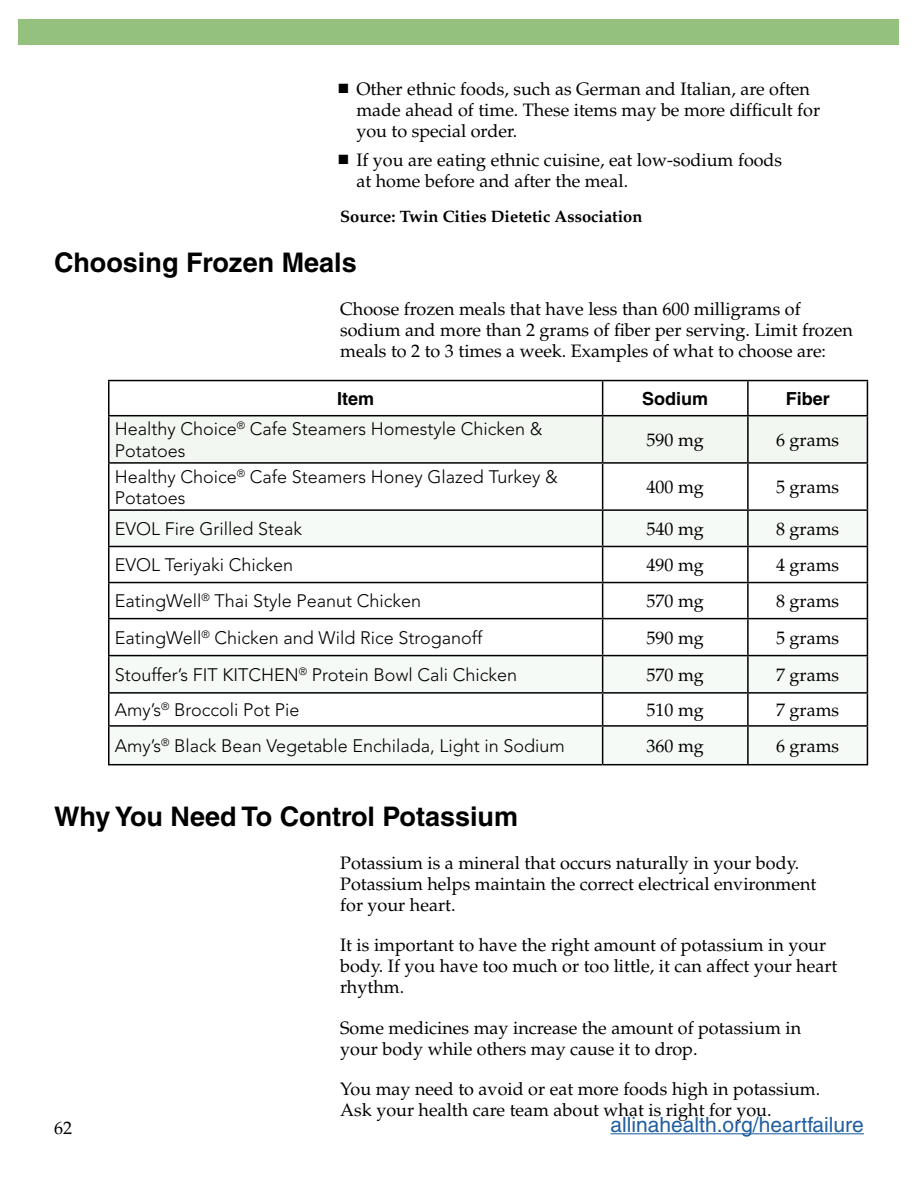
<style>
.page{position:relative;width:918px;height:1188px;background:#fff}
.page>*{position:absolute;margin:0;border:0;box-sizing:border-box;transform-origin:0 0}
.t1{font:700 27px "Helvetica";color:#000}
.t2{font:21px "Helvetica";color:#215e9e}
.t3{font:18px/21px "Palatino";color:#000}
.t4{font:300 18px/21.6px "Avenir LT Std";color:#000}
.t5{font:700 18px "Helvetica";color:#000}
.t6{font:700 16.5px "Palatino";color:#000}
</style>
<div class="page">
<div style="left:19px;top:19px;width:880px;height:26px;background:#94c27e"></div>
<div style="left:110px;top:416px;width:757px;height:46px;background:#f3f7f1"></div>
<svg style="left:110px;top:511px;width:757px;height:253px"></svg>
<hr style="left:108px;top:380px;width:495px;height:1px;background:#000">
<hr style="left:108px;top:381px;width:2px;height:34px;background:#000">
<hr style="left:603px;top:380px;width:145px;height:1px;background:#000">
<hr style="left:602px;top:381px;width:1px;height:34px;background:#000">
<hr style="left:748px;top:380px;width:120px;height:1px;background:#000">
<hr style="left:747px;top:381px;width:2px;height:34px;background:#000">
<hr style="left:867px;top:381px;width:1px;height:34px;background:#000">
<hr style="left:108px;top:415px;width:495px;height:1px;background:#000">
<hr style="left:108px;top:416px;width:2px;height:46px;background:#000">
<hr style="left:603px;top:415px;width:145px;height:1px;background:#000">
<hr style="left:602px;top:416px;width:1px;height:46px;background:#000">
<hr style="left:748px;top:415px;width:120px;height:1px;background:#000">
<hr style="left:747px;top:416px;width:2px;height:46px;background:#000">
<hr style="left:867px;top:416px;width:1px;height:46px;background:#000">
<hr style="left:108px;top:462px;width:495px;height:2px;background:#000">
<hr style="left:108px;top:464px;width:2px;height:45px;background:#000">
<hr style="left:603px;top:462px;width:145px;height:2px;background:#000">
<hr style="left:602px;top:464px;width:1px;height:45px;background:#000">
<hr style="left:748px;top:462px;width:120px;height:2px;background:#000">
<hr style="left:747px;top:464px;width:2px;height:45px;background:#000">
<hr style="left:867px;top:464px;width:1px;height:45px;background:#000">
<hr style="left:108px;top:509px;width:495px;height:2px;background:#000">
<hr style="left:108px;top:511px;width:2px;height:35px;background:#000">
<hr style="left:603px;top:509px;width:145px;height:2px;background:#000">
<hr style="left:602px;top:511px;width:1px;height:35px;background:#000">
<hr style="left:748px;top:509px;width:120px;height:2px;background:#000">
<hr style="left:747px;top:511px;width:2px;height:35px;background:#000">
<hr style="left:867px;top:511px;width:1px;height:35px;background:#000">
<hr style="left:108px;top:546px;width:495px;height:1px;background:#000">
<hr style="left:108px;top:547px;width:2px;height:35px;background:#000">
<hr style="left:603px;top:546px;width:145px;height:1px;background:#000">
<hr style="left:602px;top:547px;width:1px;height:35px;background:#000">
<hr style="left:748px;top:546px;width:120px;height:1px;background:#000">
<hr style="left:747px;top:547px;width:2px;height:35px;background:#000">
<hr style="left:867px;top:547px;width:1px;height:35px;background:#000">
<hr style="left:108px;top:582px;width:495px;height:1px;background:#000">
<hr style="left:108px;top:583px;width:2px;height:35px;background:#000">
<hr style="left:603px;top:582px;width:145px;height:1px;background:#000">
<hr style="left:602px;top:583px;width:1px;height:35px;background:#000">
<hr style="left:748px;top:582px;width:120px;height:1px;background:#000">
<hr style="left:747px;top:583px;width:2px;height:35px;background:#000">
<hr style="left:867px;top:583px;width:1px;height:35px;background:#000">
<hr style="left:108px;top:618px;width:495px;height:1px;background:#000">
<hr style="left:108px;top:619px;width:2px;height:36px;background:#000">
<hr style="left:603px;top:618px;width:145px;height:1px;background:#000">
<hr style="left:602px;top:619px;width:1px;height:36px;background:#000">
<hr style="left:748px;top:618px;width:120px;height:1px;background:#000">
<hr style="left:747px;top:619px;width:2px;height:36px;background:#000">
<hr style="left:867px;top:619px;width:1px;height:36px;background:#000">
<hr style="left:108px;top:655px;width:495px;height:1px;background:#000">
<hr style="left:108px;top:656px;width:2px;height:36px;background:#000">
<hr style="left:603px;top:655px;width:145px;height:1px;background:#000">
<hr style="left:602px;top:656px;width:1px;height:36px;background:#000">
<hr style="left:748px;top:655px;width:120px;height:1px;background:#000">
<hr style="left:747px;top:656px;width:2px;height:36px;background:#000">
<hr style="left:867px;top:656px;width:1px;height:36px;background:#000">
<hr style="left:108px;top:692px;width:495px;height:2px;background:#000">
<hr style="left:108px;top:694px;width:2px;height:31px;background:#000">
<hr style="left:603px;top:692px;width:145px;height:2px;background:#000">
<hr style="left:602px;top:694px;width:1px;height:31px;background:#000">
<hr style="left:748px;top:692px;width:120px;height:2px;background:#000">
<hr style="left:747px;top:694px;width:2px;height:31px;background:#000">
<hr style="left:867px;top:694px;width:1px;height:31px;background:#000">
<hr style="left:108px;top:725px;width:495px;height:2px;background:#000">
<hr style="left:108px;top:727px;width:2px;height:37px;background:#000">
<hr style="left:603px;top:725px;width:145px;height:2px;background:#000">
<hr style="left:602px;top:727px;width:1px;height:37px;background:#000">
<hr style="left:748px;top:725px;width:120px;height:2px;background:#000">
<hr style="left:747px;top:727px;width:2px;height:37px;background:#000">
<hr style="left:867px;top:727px;width:1px;height:37px;background:#000">
<hr style="left:108px;top:764px;width:495px;height:1px;background:#000">
<hr style="left:603px;top:764px;width:145px;height:1px;background:#000">
<hr style="left:748px;top:764px;width:120px;height:1px;background:#000">
<hr style="left:611px;top:1133px;width:253px;height:1px;background:#215e9e">
<p class="t3" style="left:356px;top:78px;width:465px">Other ethnic foods, such as German and Italian, are often made ahead of time. These items may be more difficult for you to special order.</p>
<p class="t3" style="left:356px;top:150px;width:427px">If you are eating ethnic cuisine, eat low-sodium foods at home before and after the meal.</p>
<p class="t6" style="left:340px;top:207px;width:304px">Source: Twin Cities Dietetic Association</p>
<h1 class="t1" style="left:54px;top:246px;width:304px">Choosing Frozen Meals</h1>
<p class="t3" style="left:340px;top:298px;width:514px">Choose frozen meals that have less than 600 milligrams of sodium and more than 2 grams of fiber per serving. Limit frozen meals to 2 to 3 times a week. Examples of what to choose are:</p>
<p class="t5" style="left:337px;top:388px;width:39px">Item</p>
<p class="t5" style="left:642px;top:388px;width:68px">Sodium</p>
<p class="t5" style="left:786px;top:388px;width:46px">Fiber</p>
<p class="t4" style="left:115px;top:418px;width:429px">Healthy Choice<sup>®</sup> Cafe Steamers Homestyle Chicken &amp;<br>Potatoes</p>
<p class="t3" style="left:647px;top:430px;width:59px">590 mg</p>
<p class="t3" style="left:776px;top:430px;width:65px">6 grams</p>
<p class="t4" style="left:115px;top:466px;width:444px">Healthy Choice<sup>®</sup> Cafe Steamers Honey Glazed Turkey &amp;<br>Potatoes</p>
<p class="t3" style="left:647px;top:477px;width:59px">400 mg</p>
<p class="t3" style="left:776px;top:477px;width:65px">5 grams</p>
<p class="t4" style="left:115px;top:518px;width:189px">EVOL Fire Grilled Steak</p>
<p class="t3" style="left:647px;top:519px;width:59px">540 mg</p>
<p class="t3" style="left:776px;top:519px;width:65px">8 grams</p>
<p class="t4" style="left:115px;top:554px;width:180px">EVOL Teriyaki Chicken</p>
<p class="t3" style="left:647px;top:555px;width:59px">490 mg</p>
<p class="t3" style="left:776px;top:555px;width:65px">4 grams</p>
<p class="t4" style="left:115px;top:590px;width:308px">EatingWell<sup>®</sup> Thai Style Peanut Chicken</p>
<p class="t3" style="left:647px;top:591px;width:59px">570 mg</p>
<p class="t3" style="left:776px;top:591px;width:65px">8 grams</p>
<p class="t4" style="left:115px;top:627px;width:369px">EatingWell<sup>®</sup> Chicken and Wild Rice Stroganoff</p>
<p class="t3" style="left:647px;top:628px;width:59px">590 mg</p>
<p class="t3" style="left:776px;top:628px;width:65px">5 grams</p>
<p class="t4" style="left:115px;top:664px;width:404px">Stouffer’s FIT KITCHEN<sup>®</sup> Protein Bowl Cali Chicken</p>
<p class="t3" style="left:647px;top:665px;width:59px">570 mg</p>
<p class="t3" style="left:776px;top:665px;width:65px">7 grams</p>
<p class="t4" style="left:115px;top:699px;width:186px">Amy’s<sup>®</sup> Broccoli Pot Pie</p>
<p class="t3" style="left:647px;top:700px;width:59px">510 mg</p>
<p class="t3" style="left:776px;top:700px;width:65px">7 grams</p>
<p class="t4" style="left:115px;top:735px;width:452px">Amy’s<sup>®</sup> Black Bean Vegetable Enchilada, Light in Sodium</p>
<p class="t3" style="left:647px;top:736px;width:59px">360 mg</p>
<p class="t3" style="left:776px;top:736px;width:65px">6 grams</p>
<h1 class="t1" style="left:54px;top:800px;width:466px">Why You Need To Control Potassium</h1>
<p class="t3" style="left:340px;top:852px;width:478px">Potassium is a mineral that occurs naturally in your body.<br>Potassium helps maintain the correct electrical environment for your heart.</p>
<p class="t3" style="left:340px;top:935px;width:499px">It is important to have the right amount of potassium in your body. If you have too much or too little, it can affect your heart rhythm.</p>
<p class="t3" style="left:340px;top:1017px;width:462px">Some medicines may increase the amount of potassium in your body while others may cause it to drop.</p>
<p class="t3" style="left:340px;top:1079px;width:482px">You may need to avoid or eat more foods high in potassium.<br>Ask your health care team about what is right for you.</p>
<p class="t2" style="left:611px;top:1112px;width:255px">allinahealth.org/heartfailure</p>
<p class="t3" style="left:54px;top:1118px;width:19px">62</p>
</div>
